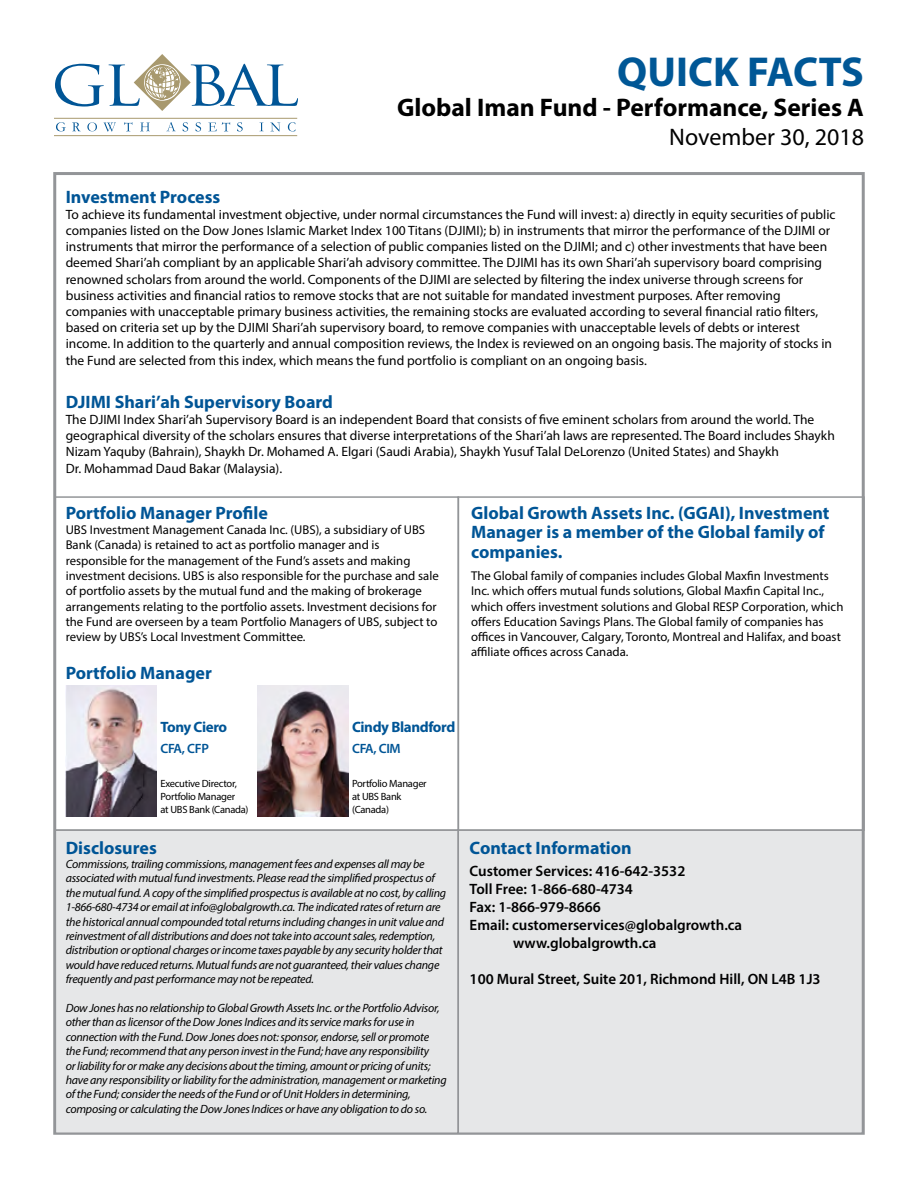
<style>
.page{position:relative;width:918px;height:1188px;background:#fff}
.page>*{position:absolute;margin:0;border:0;box-sizing:border-box;transform-origin:0 0}
.t1{font:700 42px "Myriad Pro";color:#005796}
.t2{font:700 25.5px "Myriad Pro";color:#000}
.t3{font:24px "Myriad Pro";color:#000}
.t4{font:700 18px/19.5px "Myriad Pro";color:#005596}
.t5{font:600 15px "Myriad Pro";color:#000}
.t6{font:700 15px "Myriad Pro";letter-spacing:-.025em;color:#005596}
.t7{font:13.5px/16.2px "Myriad Pro";color:#000}
.t8{font:600 13.5px "Myriad Pro";letter-spacing:-.025em;color:#005596}
.t9{font:12.75px/15.3px "Myriad Pro";color:#000}
.t10{font:italic 12px/14.4px "Myriad Pro";letter-spacing:-.02em;color:#000}
.t11{font:10.5px/12.6px "Myriad Pro";letter-spacing:-.025em;color:#000}
</style>
<div class="page">
<svg style="left:55px;top:54px;width:243px;height:57px"></svg>
<hr style="left:54px;top:135px;width:243px;height:1px;background:#a8996e">
<hr style="left:54px;top:118px;width:243px;height:1px;background:#a8996e">
<svg style="left:56px;top:122px;width:10px;height:9px"></svg>
<svg style="left:72px;top:122px;width:8px;height:9px"></svg>
<svg style="left:87px;top:122px;width:10px;height:9px"></svg>
<svg style="left:104px;top:123px;width:12px;height:9px"></svg>
<svg style="left:124px;top:122px;width:8px;height:9px"></svg>
<svg style="left:140px;top:122px;width:10px;height:9px"></svg>
<svg style="left:166px;top:122px;width:10px;height:9px"></svg>
<svg style="left:183px;top:122px;width:5px;height:9px"></svg>
<svg style="left:196px;top:122px;width:5px;height:9px"></svg>
<svg style="left:208px;top:122px;width:22px;height:9px"></svg>
<svg style="left:237px;top:122px;width:6px;height:9px"></svg>
<svg style="left:260px;top:123px;width:4px;height:8px"></svg>
<svg style="left:270px;top:123px;width:10px;height:9px"></svg>
<svg style="left:288px;top:122px;width:8px;height:9px"></svg>
<div style="left:54px;top:496px;width:405px;height:335px;border:2px solid #939598"></div>
<div style="left:55px;top:829px;width:404px;height:305px;background:#e6e7e8;border:2px solid #939598"></div>
<div style="left:458px;top:496px;width:407px;height:335px;border:2px solid #939598"></div>
<div style="left:458px;top:829px;width:405px;height:305px;background:#e6e7e8;border:2px solid #939598"></div>
<img style="left:66px;top:686px;width:91px;height:130px">
<img style="left:257px;top:686px;width:91px;height:130px">
<h1 class="t1" style="left:617px;top:44px;width:248px">QUICK FACTS</h1>
<h2 class="t2" style="left:397px;top:91px;width:468px">Global Iman Fund - Performance, Series A</h2>
<h3 class="t3" style="left:669px;top:122px;width:196px">November 30, 2018</h3>
<h3 class="t4" style="left:66px;top:186px;width:156px">Investment Process</h3>
<p class="t7" style="left:66px;top:206px;width:771px">To achieve its fundamental investment objective, under normal circumstances the Fund will invest: a) directly in equity securities of public companies listed on the Dow Jones Islamic Market Index 100 Titans (DJIMI); b) in instruments that mirror the performance of the DJIMI or instruments that mirror the performance of a selection of public companies listed on the DJIMI; and c) other investments that have been deemed Shari’ah compliant by an applicable Shari’ah advisory committee. The DJIMI has its own Shari’ah supervisory board comprising renowned scholars from around the world. Components of the DJIMI are selected by filtering the index universe through screens for business activities and financial ratios to remove stocks that are not suitable for mandated investment purposes. After removing companies with unacceptable primary business activities, the remaining stocks are evaluated according to several financial ratio filters, based on criteria set up by the DJIMI Shari’ah supervisory board, to remove companies with unacceptable levels of debts or interest income. In addition to the quarterly and annual composition reviews, the Index is reviewed on an ongoing basis. The majority of stocks in the Fund are selected from this index, which means the fund portfolio is compliant on an ongoing basis.</p>
<h3 class="t4" style="left:66px;top:391px;width:269px">DJIMI Shari’ah Supervisory Board</h3>
<p class="t7" style="left:66px;top:411px;width:771px">The DJIMI Index Shari’ah Supervisory Board is an independent Board that consists of five eminent scholars from around the world. The geographical diversity of the scholars ensures that diverse interpretations of the Shari’ah laws are represented. The Board includes Shaykh Nizam Yaquby (Bahrain), Shaykh Dr. Mohamed A. Elgari (Saudi Arabia), Shaykh Yusuf Talal DeLorenzo (United States) and Shaykh<br>Dr. Mohammad Daud Bakar (Malaysia).</p>
<h3 class="t4" style="left:66px;top:502px;width:204px">Portfolio Manager Profile</h3>
<p class="t9" style="left:66px;top:522px;width:375px">UBS Investment Management Canada Inc. (UBS), a subsidiary of UBS Bank (Canada) is retained to act as portfolio manager and is responsible for the management of the Fund’s assets and making investment decisions. UBS is also responsible for the purchase and sale of portfolio assets by the mutual fund and the making of brokerage arrangements relating to the portfolio assets. Investment decisions for the Fund are overseen by a team Portfolio Managers of UBS, subject to review by UBS’s Local Investment Committee.</p>
<h3 class="t4" style="left:471px;top:502px;width:360px">Global Growth Assets Inc. (GGAI), Investment<br>Manager is a member of the Global family of companies.</h3>
<p class="t9" style="left:471px;top:568px;width:374px">The Global family of companies includes Global Maxfin Investments Inc. which offers mutual funds solutions, Global Maxfin Capital Inc., which offers investment solutions and Global RESP Corporation, which offers Education Savings Plans. The Global family of companies has offices in Vancouver, Calgary, Toronto, Montreal and Halifax, and boast affiliate offices across Canada.</p>
<h3 class="t4" style="left:66px;top:662px;width:148px">Portfolio Manager</h3>
<p class="t6" style="left:160px;top:717px;width:68px">Tony Ciero</p>
<p class="t8" style="left:160px;top:740px;width:50px">CFA, CFP</p>
<p class="t11" style="left:160px;top:777px;width:90px">Executive Director,<br>Portfolio Manager<br>at UBS Bank (Canada)</p>
<p class="t6" style="left:352px;top:717px;width:105px">Cindy Blandford</p>
<p class="t8" style="left:352px;top:740px;width:50px">CFA, CIM</p>
<p class="t11" style="left:352px;top:777px;width:76px">Portfolio Manager at UBS Bank (Canada)</p>
<h3 class="t4" style="left:66px;top:837px;width:93px">Disclosures</h3>
<p class="t10" style="left:66px;top:857px;width:382px">Commissions, trailing commissions, management fees and expenses all may be associated with mutual fund investments. Please read the simplified prospectus of the mutual fund. A copy of the simplified prospectus is available at no cost, by calling 1-866-680-4734 or email at info@globalgrowth.ca. The indicated rates of return are the historical annual compounded total returns including changes in unit value and reinvestment of all distributions and does not take into account sales, redemption, distribution or optional charges or income taxes payable by any security holder that would have reduced returns. Mutual funds are not guaranteed, their values change frequently and past performance may not be repeated.</p>
<p class="t10" style="left:66px;top:1001px;width:382px">Dow Jones has no relationship to Global Growth Assets Inc. or the Portfolio Advisor, other than as licensor of the Dow Jones Indices and its service marks for use in connection with the Fund. Dow Jones does not: sponsor, endorse, sell or promote the Fund; recommend that any person invest in the Fund; have any responsibility<br>or liability for or make any decisions about the timing, amount or pricing of units; have any responsibility or liability for the administration, management or marketing of the Fund; consider the needs of the Fund or of Unit Holders in determining, composing or calculating the Dow Jones Indices or have any obligation to do so.</p>
<h3 class="t4" style="left:470px;top:837px;width:164px">Contact Information</h3>
<p class="t5" style="left:470px;top:862px;width:217px">Customer Services: 416‐642‐3532</p>
<p class="t5" style="left:470px;top:880px;width:165px">Toll Free: 1‐866‐680‐4734</p>
<p class="t5" style="left:470px;top:898px;width:133px">Fax: 1‐866‐979‐8666</p>
<p class="t5" style="left:470px;top:916px;width:274px">Email: customerservices@globalgrowth.ca</p>
<p class="t5" style="left:513px;top:934px;width:145px">www.globalgrowth.ca</p>
<p class="t5" style="left:470px;top:970px;width:352px">100 Mural Street, Suite 201, Richmond Hill, ON L4B 1J3</p>
</div>
